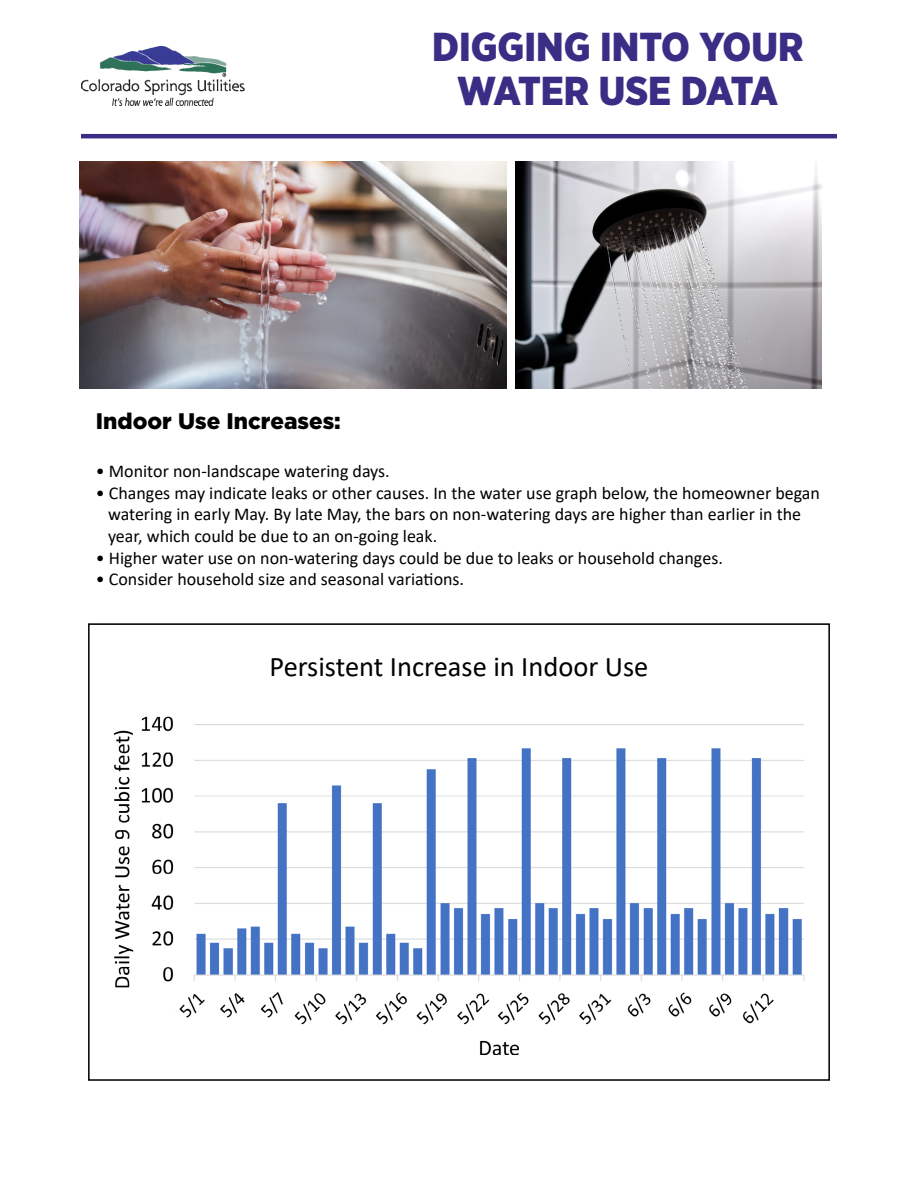
<style>
.page{position:relative;width:918px;height:1188px;background:#fff}
.page>*{position:absolute;margin:0;border:0;box-sizing:border-box;transform-origin:0 0}
.t1{font:900 40.35px/44px "Gotham Narrow";color:#3a2d86;text-align:center}
.t2{font:28.5px "Calibri";color:#000}
.t3{font:900 22.5px "Gotham";color:#000101}
.t4{font:18px/21.6px "Calibri";color:#000}
</style>
<div class="page">
<hr style="left:81px;top:134px;width:756px;height:4px;background:#3a2d86">
<img style="left:81px;top:46px;width:163px;height:60px">
<img style="left:113px;top:716px;width:692px;height:339px">
<div style="left:88px;top:623px;width:742px;height:458px;border:2px solid #000"></div>
<img style="left:515px;top:161px;width:306px;height:227px">
<img style="left:79px;top:161px;width:428px;height:227px">
<h1 class="t1" style="left:432px;top:24px;width:373px">DIGGING INTO YOUR<br>WATER USE DATA</h1>
<p class="t3" style="left:96px;top:405px;width:247px">Indoor Use Increases:</p>
<p class="t4" style="left:96px;top:460px;width:296px">• Monitor non-landscape watering days.</p>
<p class="t4" style="left:108px;top:481px;width:713px;text-indent:-12px">• Changes may indicate leaks or other causes. In the water use graph below, the homeowner began watering in early May. By late May, the bars on non-watering days are higher than earlier in the year, which could be due to an on-going leak.</p>
<p class="t4" style="left:96px;top:546px;width:629px">• Higher water use on non-watering days could be due to leaks or household changes.</p>
<p class="t4" style="left:96px;top:568px;width:370px">• Consider household size and seasonal variations.</p>
<h2 class="t2" style="left:270px;top:647px;width:380px">Persistent Increase in Indoor Use</h2>
</div>
